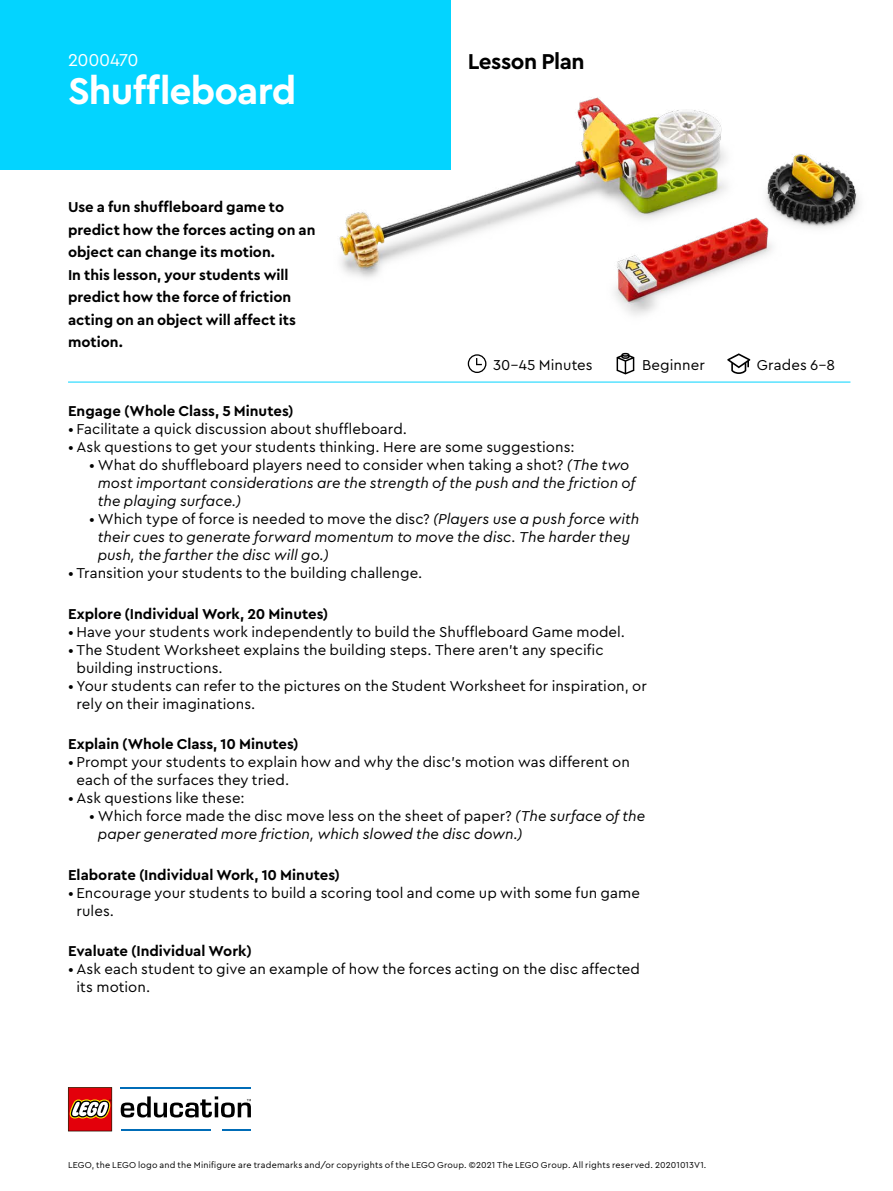
<style>
.page{position:relative;width:893px;height:1191px;background:#fff}
.page>*{position:absolute;margin:0;border:0;box-sizing:border-box;transform-origin:0 0}
.t1{font:700 39px "Cera Pro";letter-spacing:-.02em;color:#fff}
.t2{font:700 22.5px "Cera Pro";letter-spacing:-.02em;color:#000}
.t3{font:18px "Cera Pro";letter-spacing:-.025em;color:#fff}
.t4{font:15px/18px "Cera Pro";letter-spacing:.005em;color:#000}
.t5{font:italic 15px/18px "Cera Pro";color:#000}
.t6{font:700 15px/22.5px "Cera Pro";color:#000}
.t7{font:9px "Cera Pro";letter-spacing:.025em;color:#000}
.s1{font-style:normal}
</style>
<div class="page">
<img style="left:339px;top:97px;width:521px;height:263px">
<div style="left:0;top:0;width:451px;height:170px;background:#03d4ff"></div>
<hr style="left:68px;top:382px;width:782px;height:1px;background:#03d4ff">
<svg style="left:468px;top:354px;width:18px;height:19px"></svg>
<svg style="left:617px;top:353px;width:17px;height:21px"></svg>
<svg style="left:727px;top:353px;width:23px;height:21px"></svg>
<hr style="left:121px;top:1087px;width:130px;height:2px;background:#006cb7">
<hr style="left:121px;top:1129px;width:90px;height:2px;background:#006cb7">
<hr style="left:223px;top:1129px;width:28px;height:2px;background:#006cb7">
<svg style="left:121px;top:1096px;width:130px;height:21px"></svg>
<svg style="left:68px;top:1087px;width:44px;height:44px;background:#c43c33"></svg>
<p class="t3" style="left:68px;top:48px;width:72px">2000470</p>
<h1 class="t1" style="left:68px;top:65px;width:230px">Shuffleboard</h1>
<p class="t6" style="left:68px;top:195px;width:249px">Use a fun shuffleboard game to predict how the forces acting on an object can change its motion.<br>In this lesson, your students will predict how the force of friction acting on an object will affect its motion.</p>
<h2 class="t2" style="left:468px;top:47px;width:118px">Lesson Plan</h2>
<p class="t4" style="left:493px;top:355px;width:101px">30-45 Minutes</p>
<p class="t4" style="left:642px;top:355px;width:64px">Beginner</p>
<p class="t4" style="left:757px;top:355px;width:80px">Grades 6-8</p>
<p class="t6" style="left:68px;top:399px;width:227px">Engage (Whole Class, 5 Minutes)</p>
<p class="t4" style="left:68px;top:419px;width:341px">• Facilitate a quick discussion about shuffleboard.</p>
<p class="t4" style="left:68px;top:437px;width:508px">• Ask questions to get your students thinking. Here are some suggestions:</p>
<p class="t5" style="left:98px;top:455px;width:539px;text-indent:-9px"><span class="s1">• What do shuffleboard players need to consider when taking a shot?</span> (The two most important considerations are the strength of the push and the friction of the playing surface.)</p>
<p class="t5" style="left:98px;top:509px;width:543px;text-indent:-9px"><span class="s1">• Which type of force is needed to move the disc?</span> (Players use a push force with their cues to generate forward momentum to move the disc. The harder they push, the farther the disc will go.)</p>
<p class="t4" style="left:68px;top:563px;width:356px">• Transition your students to the building challenge.</p>
<p class="t6" style="left:68px;top:602px;width:262px">Explore (Individual Work, 20 Minutes)</p>
<p class="t4" style="left:68px;top:622px;width:559px">• Have your students work independently to build the Shuffleboard Game model.</p>
<p class="t4" style="left:77px;top:640px;width:529px;text-indent:-9px">• The Student Worksheet explains the building steps. There aren’t any specific building instructions.</p>
<p class="t4" style="left:77px;top:676px;width:572px;text-indent:-9px">• Your students can refer to the pictures on the Student Worksheet for inspiration, or rely on their imaginations.</p>
<p class="t6" style="left:68px;top:732px;width:232px">Explain (Whole Class, 10 Minutes)</p>
<p class="t4" style="left:77px;top:752px;width:555px;text-indent:-9px">• Prompt your students to explain how and why the disc’s motion was different on each of the surfaces they tried.</p>
<p class="t4" style="left:68px;top:788px;width:178px">• Ask questions like these:</p>
<p class="t5" style="left:98px;top:806px;width:549px;text-indent:-9px"><span class="s1">• Which force made the disc move less on the sheet of paper?</span> (The surface of the paper generated more friction, which slowed the disc down.)</p>
<p class="t6" style="left:68px;top:863px;width:273px">Elaborate (Individual Work, 10 Minutes)</p>
<p class="t4" style="left:77px;top:883px;width:565px;text-indent:-9px">• Encourage your students to build a scoring tool and come up with some fun game rules.</p>
<p class="t6" style="left:68px;top:939px;width:185px">Evaluate (Individual Work)</p>
<p class="t4" style="left:77px;top:959px;width:565px;text-indent:-9px">• Ask each student to give an example of how the forces acting on the disc affected its motion.</p>
<p class="t7" style="left:68px;top:1159px;width:640px">LEGO, the LEGO logo and the Minifigure are trademarks and/or copyrights of the LEGO Group. ©2021 The LEGO Group. All rights reserved. 20201013V1.</p>
</div>
